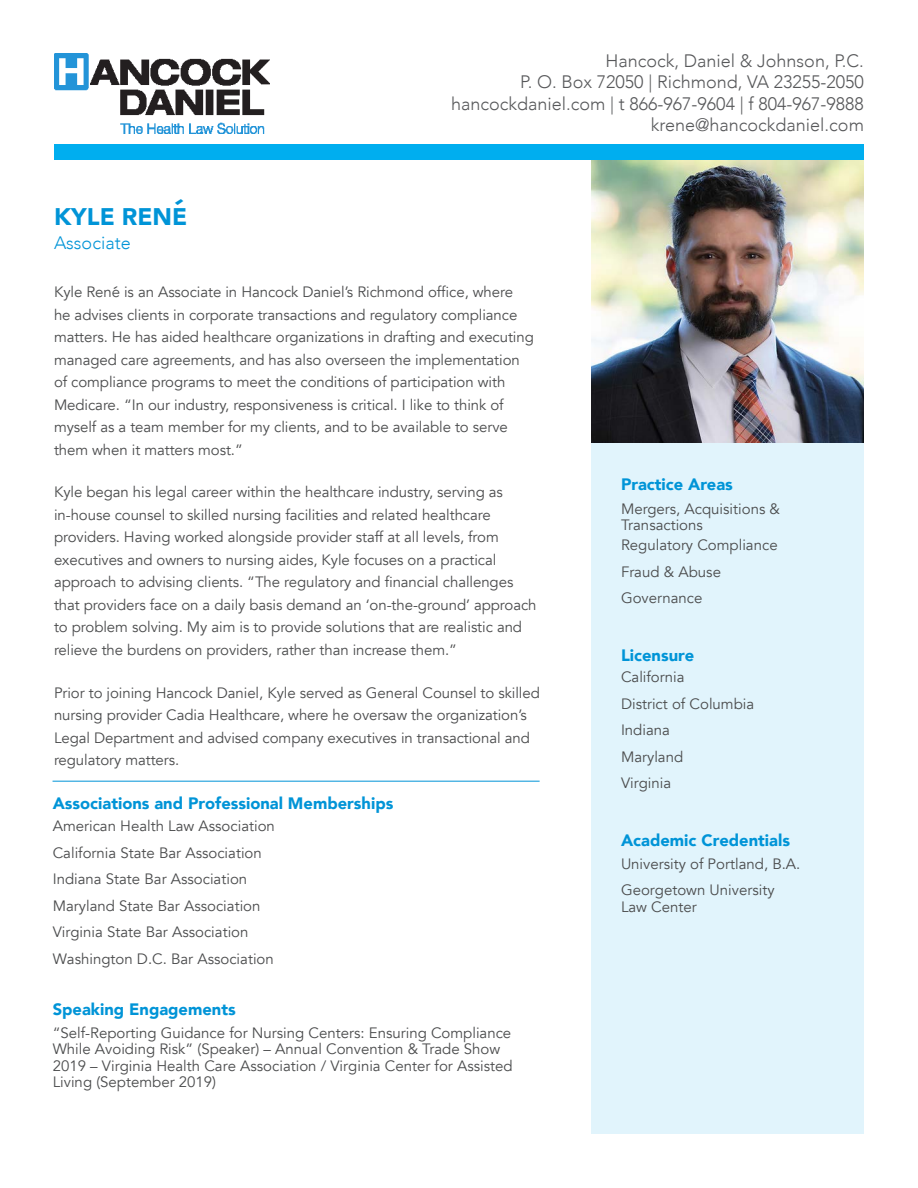
<style>
.page{position:relative;width:918px;height:1188px;background:#fff}
.page>*{position:absolute;margin:0;border:0;box-sizing:border-box;transform-origin:0 0}
.t1{font:900 24px "Avenir";color:#0094d7}
.t2{font:300 18px/21.6px "Avenir";color:#57585a;text-align:right}
.t3{font:300 18px "Avenir";color:#0094d7}
.t4{font:900 16.5px "Avenir";color:#0094d7}
.t5{font:15px/22.5px "Avenir";letter-spacing:-.005em;color:#4b4c4d}
</style>
<div class="page">
<div style="left:591px;top:433px;width:273px;height:701px;background:#e1f4fc"></div>
<img style="left:54px;top:54px;width:216px;height:80px">
<div style="left:54px;top:144px;width:810px;height:16px;background:#00aeef"></div>
<hr style="left:53px;top:781px;width:487px;height:1px;background:#0094d7">
<img style="left:592px;top:160px;width:272px;height:282px">
<p class="t2" style="left:451px;top:50px;width:414px">Hancock, Daniel &amp; Johnson, P.C.<br>P. O. Box 72050 | Richmond, VA 23255-2050 hancockdaniel.com | t 866-967-9604 | f 804-967-9888 krene@hancockdaniel.com</p>
<h1 class="t1" style="left:54px;top:196px;width:135px">KYLE RENE</h1>
<p class="t3" style="left:54px;top:232px;width:78px">Associate</p>
<p class="t5" style="left:54px;top:281px;width:481px">Kyle Rene is an Associate in Hancock Daniel’s Richmond office, where<br>he advises clients in corporate transactions and regulatory compliance matters. He has aided healthcare organizations in drafting and executing managed care agreements, and has also overseen the implementation of compliance programs to meet the conditions of participation with Medicare. “In our industry, responsiveness is critical. I like to think of myself as a team member for my clients, and to be available to serve them when it matters most.”</p>
<p class="t5" style="left:54px;top:481px;width:484px">Kyle began his legal career within the healthcare industry, serving as in-house counsel to skilled nursing facilities and related healthcare providers. Having worked alongside provider staff at all levels, from executives and owners to nursing aides, Kyle focuses on a practical approach to advising clients. “The regulatory and financial challenges that providers face on a daily basis demand an ‘on-the-ground’ approach to problem solving. My aim is to provide solutions that are realistic and relieve the burdens on providers, rather than increase them.”</p>
<p class="t5" style="left:54px;top:681px;width:487px">Prior to joining Hancock Daniel, Kyle served as General Counsel to skilled nursing provider Cadia Healthcare, where he oversaw the organization’s Legal Department and advised company executives in transactional and regulatory matters.</p>
<p class="t4" style="left:53px;top:790px;width:342px">Associations and Professional Memberships</p>
<p class="t5" style="left:53px;top:813px;width:224px;line-height:26.5px">American Health Law Association<br>California State Bar Association<br>Indiana State Bar Association<br>Maryland State Bar Association<br>Virginia State Bar Association<br>Washington D.C. Bar Association</p>
<p class="t4" style="left:53px;top:995px;width:185px">Speaking Engagements</p>
<p class="t5" style="left:53px;top:1025px;width:461px;line-height:16.5px">“Self-Reporting Guidance for Nursing Centers: Ensuring Compliance While Avoiding Risk” (Speaker) – Annual Convention &amp; Trade Show 2019 – Virginia Health Care Association / Virginia Center for Assisted Living (September 2019)</p>
<p class="t4" style="left:621px;top:471px;width:113px">Practice Areas</p>
<p class="t5" style="left:621px;top:501px;width:161px;line-height:16.5px">Mergers, Acquisitions &amp;<br>Transactions</p>
<p class="t5" style="left:621px;top:532px;width:158px;line-height:26.5px">Regulatory Compliance<br>Fraud &amp; Abuse<br>Governance</p>
<p class="t4" style="left:621px;top:641px;width:75px">Licensure</p>
<p class="t5" style="left:621px;top:664px;width:135px;line-height:26.5px">California<br>District of Columbia<br>Indiana<br>Maryland<br>Virginia</p>
<p class="t4" style="left:621px;top:826px;width:171px">Academic Credentials</p>
<p class="t5" style="left:621px;top:851px;width:181px;line-height:26.5px">University of Portland, B.A.<br>Georgetown University</p>
<p class="t5" style="left:621px;top:896px;width:77px">Law Center</p>
</div>
